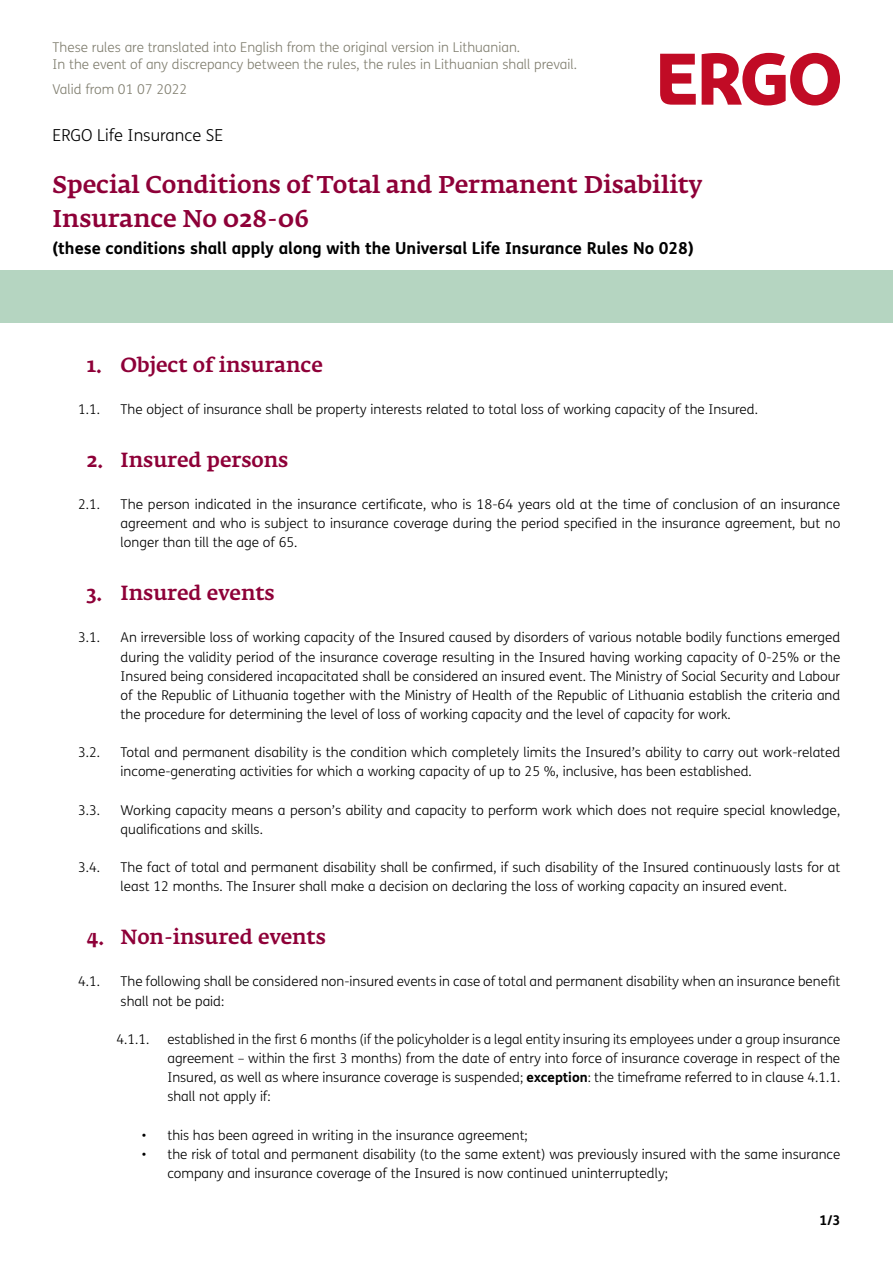
<style>
.page{position:relative;width:893px;height:1263px;background:#fff}
.page>*{position:absolute;margin:0;border:0;box-sizing:border-box;transform-origin:0 0}
.t1{font:500 24px/33.6px "Fedra Serif A Pro";color:#8e0038}
.t2{font:500 20.25px "Fedra Serif A Pro";color:#8e0038}
.t3{font:700 16.5px "FS Me";color:#000}
.t4{font:300 16.5px "FS Me";color:#000}
.t5{font:300 13.5px/19.2px "FS Me";color:#000}
.t6{font:300 13.5px/16.5px "FS Me";color:#807e6f}
.t7{font:700 13.5px "FS Me";color:#000}
.s1{font-weight:700}
</style>
<div class="page">
<svg style="left:702px;top:53px;width:138px;height:53px"></svg>
<svg style="left:660px;top:54px;width:36px;height:51px"></svg>
<div style="left:0;top:271px;width:893px;height:52px;background:#b5d5c1"></div>
<p class="t6" style="left:53px;top:39px;width:526px">These rules are translated into English from the original version in Lithuanian.<br>In the event of any discrepancy between the rules, the rules in Lithuanian shall prevail.</p>
<p class="t6" style="left:53px;top:80px;width:136px">Valid from 01 07 2022</p>
<p class="t4" style="left:53px;top:124px;width:172px">ERGO Life Insurance SE</p>
<h1 class="t1" style="left:53px;top:168px;width:651px">Special Conditions of Total and Permanent Disability<br>Insurance No 028-06</h1>
<p class="t3" style="left:53px;top:235px;width:643px">(these conditions shall apply along with the Universal Life Insurance Rules No 028)</p>
<h2 class="t2" style="left:87px;top:353px;width:238px">1. Object of insurance</h2>
<p class="t5" style="left:78px;top:399px;width:24px">1.1.</p>
<p class="t5" style="left:121px;top:399px;width:639px">The object of insurance shall be property interests related to total loss of working capacity of the Insured.</p>
<h2 class="t2" style="left:87px;top:448px;width:203px">2. Insured persons</h2>
<p class="t5" style="left:78px;top:494px;width:24px">2.1.</p>
<p class="t5" style="left:121px;top:494px;width:721px;text-align:justify">The person indicated in the insurance certificate, who is 18-64 years old at the time of conclusion of an insurance agreement and who is subject to insurance coverage during the period specified in the insurance agreement, but no longer than till the age of 65.</p>
<h2 class="t2" style="left:87px;top:581px;width:190px">3. Insured events</h2>
<p class="t5" style="left:78px;top:628px;width:24px">3.1.</p>
<p class="t5" style="left:121px;top:628px;width:721px;text-align:justify">An irreversible loss of working capacity of the Insured caused by disorders of various notable bodily functions emerged during the validity period of the insurance coverage resulting in the Insured having working capacity of 0-25% or the Insured being considered incapacitated shall be considered an insured event. The Ministry of Social Security and Labour of the Republic of Lithuania together with the Ministry of Health of the Republic of Lithuania establish the criteria and the procedure for determining the level of loss of working capacity and the level of capacity for work.</p>
<p class="t5" style="left:78px;top:742px;width:24px">3.2.</p>
<p class="t5" style="left:121px;top:742px;width:721px">Total and permanent disability is the condition which completely limits the Insured’s ability to carry out work-related income-generating activities for which a working capacity of up to 25 %, inclusive, has been established.</p>
<p class="t5" style="left:78px;top:800px;width:24px">3.3.</p>
<p class="t5" style="left:121px;top:800px;width:721px">Working capacity means a person’s ability and capacity to perform work which does not require special knowledge, qualifications and skills.</p>
<p class="t5" style="left:78px;top:857px;width:24px">3.4.</p>
<p class="t5" style="left:121px;top:857px;width:721px">The fact of total and permanent disability shall be confirmed, if such disability of the Insured continuously lasts for at least 12 months. The Insurer shall make a decision on declaring the loss of working capacity an insured event.</p>
<h2 class="t2" style="left:87px;top:925px;width:241px">4. Non-insured events</h2>
<p class="t5" style="left:78px;top:972px;width:24px">4.1.</p>
<p class="t5" style="left:121px;top:972px;width:721px">The following shall be considered non-insured events in case of total and permanent disability when an insurance benefit shall not be paid:</p>
<p class="t5" style="left:116px;top:1029px;width:35px">4.1.1.</p>
<p class="t5" style="left:167px;top:1029px;width:674px;text-align:justify">established in the first 6 months (if the policyholder is a legal entity insuring its employees under a group insurance agreement – within the first 3 months) from the date of entry into force of insurance coverage in respect of the Insured, as well as where insurance coverage is suspended; <span class="s1">exception</span>: the timeframe referred to in clause 4.1.1. shall not apply if:</p>
<p class="t5" style="left:142px;top:1125px;width:387px">• this has been agreed in writing in the insurance agreement;</p>
<p class="t5" style="left:167px;top:1144px;width:674px;text-indent:-26px">• the risk of total and permanent disability (to the same extent) was previously insured with the same insurance company and insurance coverage of the Insured is now continued uninterruptedly;</p>
<p class="t7" style="left:819px;top:1210px;width:22px">1/3</p>
</div>
